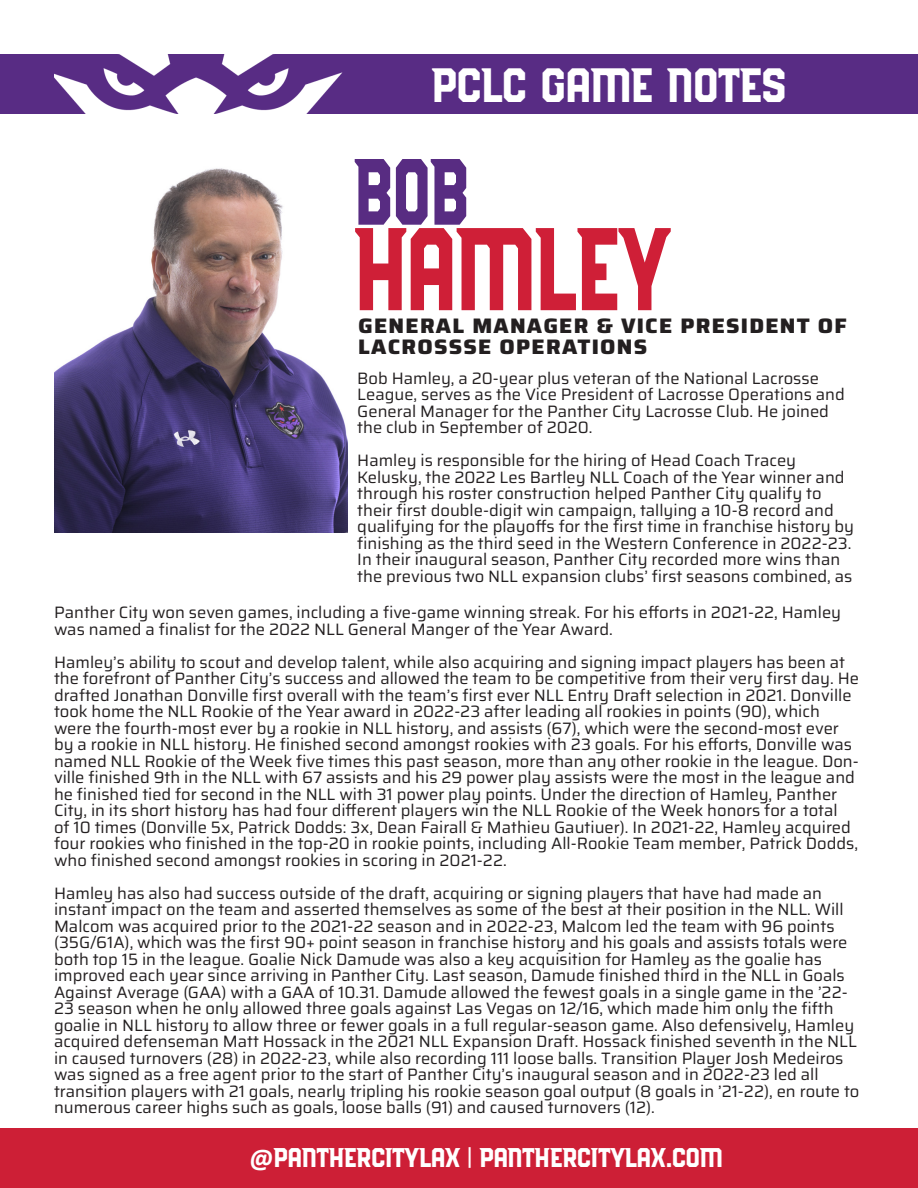
<style>
.page{position:relative;width:918px;height:1188px;background:#fff}
.page>*{position:absolute;margin:0;border:0;box-sizing:border-box;transform-origin:0 0}
.t1{font:117px "PCBLOCK Regular";letter-spacing:-.005em;color:#cf1f37;scale:.81 1}
.t2{font:93.6px "PCBLOCK Regular";color:#582c82;scale:.77 1}
.t3{font:48px "PCBLOCK Regular";color:#fff}
.t4{font:27px "PCBLOCK Regular";color:#fff}
.t5{font:100 21px "Saira";letter-spacing:.055em;color:#231f20;scale:1.05 1}
.t6{font:100 16.5px/16.5px "Saira";color:#231f20}
.s1{font-family:"Calibri";font-weight:700}
.s2{font-family:"Morganite";font-weight:700}
</style>
<div class="page">
<div style="left:0;top:1129px;width:918px;height:59px;background:#cd1f36"></div>
<div style="left:0;top:54px;width:918px;height:59px;background:#582c84"></div>
<img style="left:54px;top:54px;width:289px;height:60px">
<img style="left:54px;top:168px;width:293px;height:365px">
<p class="t3" style="left:431px;top:63px;width:356px">PCLC GAME NOTES</p>
<p class="t2" style="left:354px;top:149px;width:50px">BOB</p>
<p class="t1" style="left:354px;top:216px;width:392px">HAMLEY</p>
<p class="t5" style="left:358px;top:308px;width:467px">GENERAL MANAGER &amp; VICE PRESIDENT OF</p>
<p class="t5" style="left:358px;top:329px;width:277px">LACROSSSE OPERATIONS</p>
<p class="t6" style="left:357px;top:369px;width:489px">Bob Hamley, a 20-year plus veteran of the National Lacrosse League, serves as the Vice President of Lacrosse Operations and General Manager for the Panther City Lacrosse Club. He joined the club in September of 2020.</p>
<p class="t6" style="left:357px;top:451px;width:498px">Hamley is responsible for the hiring of Head Coach Tracey Kelusky, the 2022 Les Bartley NLL Coach of the Year winner and through his roster construction helped Panther City qualify to their first double-digit win campaign, tallying a 10-8 record and qualifying for the playoffs for the first time in franchise history by finishing as the third seed in the Western Conference in 2022-23.<br>In their inaugural season, Panther City recorded more wins than the previous two NLL expansion clubs’ first seasons combined, as</p>
<p class="t6" style="left:54px;top:604px;width:789px">Panther City won seven games, including a five-game winning streak. For his efforts in 2021-22, Hamley was named a finalist for the 2022 NLL General Manger of the Year Award.</p>
<p class="t6" style="left:54px;top:653px;width:807px">Hamley’s ability to scout and develop talent, while also acquiring and signing impact players has been at the forefront of Panther City’s success and allowed the team to be competitive from their very first day. He drafted Jonathan Donville first overall with the team’s first ever NLL Entry Draft selection in 2021. Donville took home the NLL Rookie of the Year award in 2022-23 after leading all rookies in points (90), which were the fourth-most ever by a rookie in NLL history, and assists (67), which were the second-most ever by a rookie in NLL history. He finished second amongst rookies with 23 goals. For his efforts, Donville was named NLL Rookie of the Week five times this past season, more than any other rookie in the league. Don&shy;ville finished 9th in the NLL with 67 assists and his 29 power play assists were the most in the league and he finished tied for second in the NLL with 31 power play points. Under the direction of Hamley, Panther City, in its short history has had four different players win the NLL Rookie of the Week honors for a total<br>of 10 times (Donville 5x, Patrick Dodds: 3x, Dean Fairall &amp; Mathieu Gautiuer). In 2021-22, Hamley acquired four rookies who finished in the top-20 in rookie points, including All-Rookie Team member, Patrick Dodds, who finished second amongst rookies in scoring in 2021-22.</p>
<p class="t6" style="left:54px;top:884px;width:807px">Hamley has also had success outside of the draft, acquiring or signing players that have had made an instant impact on the team and asserted themselves as some of the best at their position in the NLL. Will Malcom was acquired prior to the 2021-22 season and in 2022-23, Malcom led the team with 96 points (35G/61A), which was the first 90+ point season in franchise history and his goals and assists totals were both top 15 in the league. Goalie Nick Damude was also a key acquisition for Hamley as the goalie has improved each year since arriving in Panther City. Last season, Damude finished third in the NLL in Goals Against Average (GAA) with a GAA of 10.31. Damude allowed the fewest goals in a single game in the ’22- 23 season when he only allowed three goals against Las Vegas on 12/16, which made him only the fifth goalie in NLL history to allow three or fewer goals in a full regular-season game. Also defensively, Hamley acquired defenseman Matt Hossack in the 2021 NLL Expansion Draft. Hossack finished seventh in the NLL in caused turnovers (28) in 2022-23, while also recording 111 loose balls. Transition Player Josh Medeiros was signed as a free agent prior to the start of Panther City’s inaugural season and in 2022-23 led all transition players with 21 goals, nearly tripling his rookie season goal output (8 goals in ’21-22), en route to numerous career highs such as goals, loose balls (91) and caused turnovers (12).</p>
<p class="t4" style="left:249px;top:1145px;width:39px"><span class="s1">@</span>PANTHERCITYLA</p>
<p class="t4" style="left:445px;top:1145px;width:49px">X <span class="s2">|</span> PANTHERCITYLA</p>
<p class="t4" style="left:651px;top:1145px;width:73px">X.COM</p>
</div>
